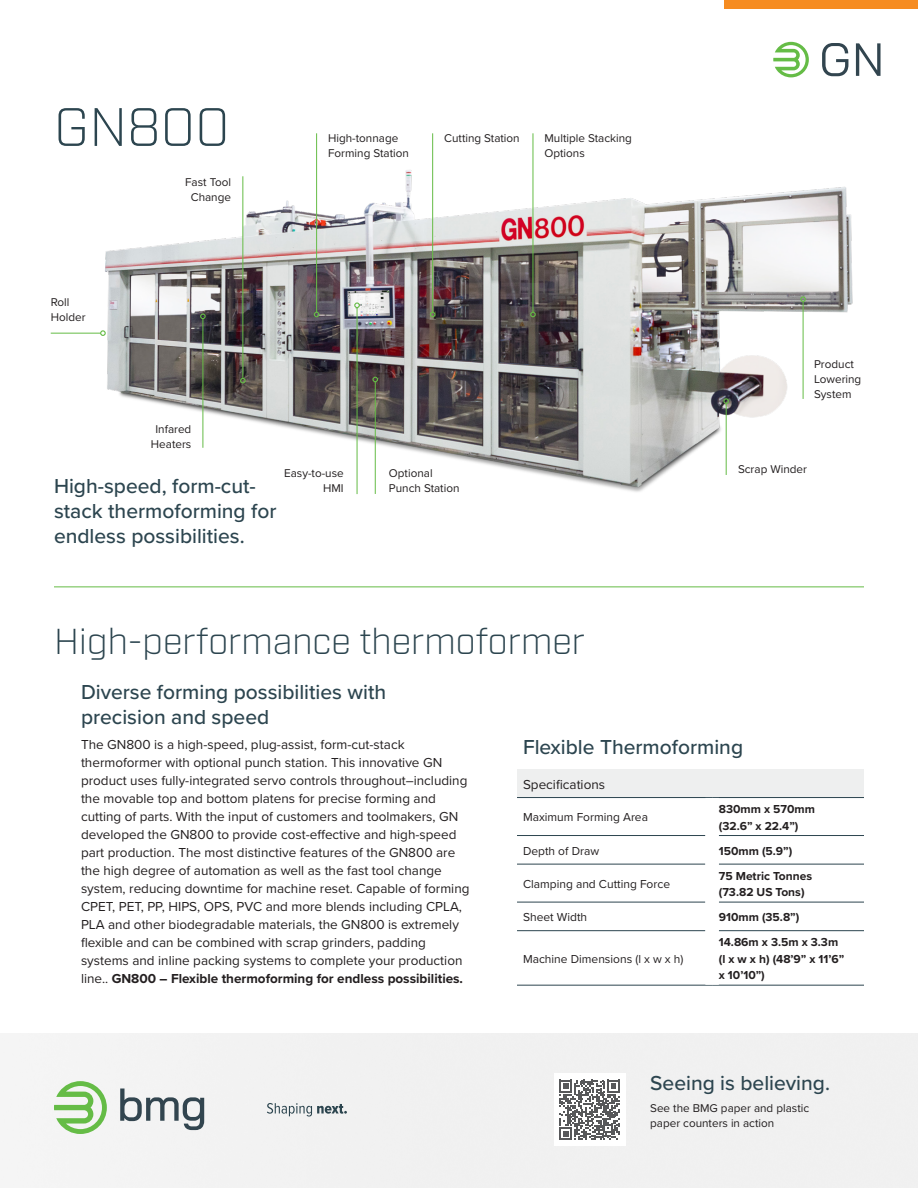
<style>
.page{position:relative;width:918px;height:1188px;background:#fff}
.page>*{position:absolute;margin:0;border:0;box-sizing:border-box;transform-origin:0 0}
.Headline{font:300 54px "Industry";color:#2c454f}
.t1{font:300 36px "Industry";color:#2c454f}
.Subhead_1{font:500 21px/25.2px "Proxima Nova";color:#2c454f}
.Body_Copy{font:13.5px/18px "Proxima Nova";color:#231f20}
.Body_Copy-2{font:700 12px/16.5px "Proxima Nova";color:#231f20}
.Body_Copy-3{font:12px "Proxima Nova";color:#231f20}
.Body_Copy-4{font:11.7px/15px "Proxima Nova";color:#231f20}
.Callouts{font:11.7px/15px "Proxima Nova";color:#231f20}
.s1{font-weight:700}
</style>
<div class="page">
<div style="left:724px;top:0;width:194px;height:9px;background:#f68c21"></div>
<svg style="left:267px;top:1103px;width:80px;height:14px"></svg>
<svg style="left:120px;top:1089px;width:84px;height:41px"></svg>
<svg style="left:54px;top:1081px;width:53px;height:53px"></svg>
<hr style="left:54px;top:586px;width:810px;height:1px;background:#65bc46">
<img style="left:50px;top:133px;width:803px;height:361px">
<div style="left:517px;top:769px;width:347px;height:29px;background:#eeefef"></div>
<hr style="left:517px;top:797px;width:195px;height:1px;background:#2c454f">
<hr style="left:712px;top:797px;width:152px;height:1px;background:#2c454f">
<hr style="left:517px;top:835px;width:188px;height:1px;background:#2c454f">
<hr style="left:719px;top:835px;width:145px;height:1px;background:#2c454f">
<hr style="left:517px;top:864px;width:188px;height:1px;background:#2c454f">
<hr style="left:719px;top:864px;width:145px;height:1px;background:#2c454f">
<hr style="left:517px;top:902px;width:188px;height:1px;background:#2c454f">
<hr style="left:719px;top:902px;width:145px;height:1px;background:#2c454f">
<hr style="left:517px;top:930px;width:188px;height:1px;background:#2c454f">
<hr style="left:719px;top:930px;width:145px;height:1px;background:#2c454f">
<hr style="left:517px;top:985px;width:195px;height:1px;background:#2c454f">
<hr style="left:712px;top:985px;width:152px;height:1px;background:#2c454f">
<hr style="left:51px;top:333px;width:50px;height:1px;background:#65bc46">
<svg style="left:100px;top:330px;width:6px;height:6px"></svg>
<hr style="left:803px;top:301px;width:1px;height:98px;background:#65bc46">
<svg style="left:800px;top:296px;width:6px;height:6px"></svg>
<hr style="left:203px;top:319px;width:1px;height:129px;background:#65bc46">
<svg style="left:200px;top:314px;width:6px;height:5px"></svg>
<hr style="left:375px;top:382px;width:1px;height:112px;background:#65bc46">
<svg style="left:372px;top:377px;width:6px;height:5px"></svg>
<hr style="left:357px;top:308px;width:1px;height:186px;background:#65bc46">
<svg style="left:354px;top:302px;width:6px;height:6px"></svg>
<hr style="left:242px;top:176px;width:1px;height:202px;background:#65bc46">
<svg style="left:240px;top:378px;width:6px;height:5px"></svg>
<hr style="left:316px;top:133px;width:1px;height:179px;background:#65bc46">
<svg style="left:314px;top:312px;width:5px;height:5px"></svg>
<hr style="left:432px;top:133px;width:1px;height:179px;background:#65bc46">
<svg style="left:430px;top:312px;width:5px;height:5px"></svg>
<hr style="left:533px;top:133px;width:1px;height:179px;background:#65bc46">
<svg style="left:530px;top:312px;width:6px;height:5px"></svg>
<hr style="left:726px;top:403px;width:1px;height:72px;background:#65bc46">
<svg style="left:723px;top:398px;width:6px;height:6px"></svg>
<svg style="left:559px;top:1080px;width:61px;height:60px"></svg>
<svg style="left:822px;top:43px;width:26px;height:33px"></svg>
<svg style="left:856px;top:43px;width:25px;height:33px"></svg>
<svg style="left:773px;top:42px;width:36px;height:35px"></svg>
<p class="Headline" style="left:54px;top:95px;width:177px">GN800</p>
<p class="Body_Copy-4" style="left:185px;top:174px;width:47px;text-align:center">Fast Tool<br>Change</p>
<p class="Body_Copy-4" style="left:328px;top:130px;width:82px">High-tonnage<br>Forming Station</p>
<p class="Body_Copy-4" style="left:444px;top:130px;width:77px">Cutting Station</p>
<p class="Body_Copy-4" style="left:545px;top:130px;width:89px">Multiple Stacking<br>Options</p>
<p class="Body_Copy-4" style="left:51px;top:294px;width:36px">Roll<br>Holder</p>
<p class="Body_Copy-4" style="left:151px;top:421px;width:42px;text-align:center">Infared<br>Heaters</p>
<p class="Subhead_1" style="left:54px;top:473px;width:224px">High-speed, form-cut&shy;stack thermoforming for endless possibilities.</p>
<p class="Body_Copy-4" style="left:284px;top:465px;width:61px;text-align:right">Easy-to-use<br>HMI</p>
<p class="Body_Copy-4" style="left:814px;top:357px;width:49px">Product<br>Lowering<br>System</p>
<p class="Body_Copy-4" style="left:389px;top:465px;width:72px">Optional<br>Punch Station</p>
<p class="Body_Copy-4" style="left:738px;top:461px;width:70px">Scrap Winder</p>
<p class="t1" style="left:54px;top:620px;width:533px">High-performance thermoformer</p>
<p class="Subhead_1" style="left:81px;top:679px;width:307px">Diverse forming possibilities with precision and speed</p>
<p class="Body_Copy" style="left:81px;top:735px;width:390px">The GN800 is a high-speed, plug-assist, form-cut-stack thermoformer with optional punch station. This innovative GN product uses fully-integrated servo controls throughout–including the movable top and bottom platens for precise forming and cutting of parts. With the input of customers and toolmakers, GN developed the GN800 to provide cost-effective and high-speed part production. The most distinctive features of the GN800 are the high degree of automation as well as the fast tool change system, reducing downtime for machine reset. Capable of forming CPET, PET, PP, HIPS, OPS, PVC and more blends including CPLA, PLA and other biodegradable materials, the GN800 is extremely flexible and can be combined with scrap grinders, padding systems and inline packing systems to complete your production line.. <span class="s1">GN800 – Flexible thermoforming for endless possibilities.</span></p>
<p class="Subhead_1" style="left:523px;top:733px;width:222px">Flexible Thermoforming</p>
<p class="Body_Copy" style="left:523px;top:774px;width:84px">Specifications</p>
<p class="Body_Copy-3" style="left:523px;top:808px;width:127px">Maximum Forming Area</p>
<p class="Body_Copy-2" style="left:719px;top:801px;width:98px">830mm x 570mm</p>
<p class="Body_Copy-2" style="left:719px;top:817px;width:81px">(32.6” x 22.4”)</p>
<p class="Body_Copy-3" style="left:523px;top:842px;width:78px">Depth of Draw</p>
<p class="Body_Copy-2" style="left:719px;top:842px;width:75px">150mm (5.9”)</p>
<p class="Body_Copy-3" style="left:523px;top:875px;width:149px">Clamping and Cutting Force</p>
<p class="Body_Copy-2" style="left:719px;top:867px;width:95px">75 Metric Tonnes</p>
<p class="Body_Copy-2" style="left:719px;top:884px;width:87px">(73.82 US Tons)</p>
<p class="Body_Copy-3" style="left:523px;top:908px;width:66px">Sheet Width</p>
<p class="Body_Copy-2" style="left:719px;top:909px;width:82px">910mm (35.8”)</p>
<p class="Body_Copy-3" style="left:523px;top:950px;width:162px">Machine Dimensions (l x w x h)</p>
<p class="Body_Copy-2" style="left:719px;top:934px;width:121px">14.86m x 3.5m x 3.3m</p>
<p class="Body_Copy-2" style="left:719px;top:950px;width:127px">(l x w x h) (48’9” x 11’6” x 10’10”)</p>
<p class="Subhead_1" style="left:650px;top:1070px;width:181px">Seeing is believing.</p>
<p class="Callouts" style="left:650px;top:1100px;width:160px">See the BMG paper and plastic paper counters in action</p>
</div>
